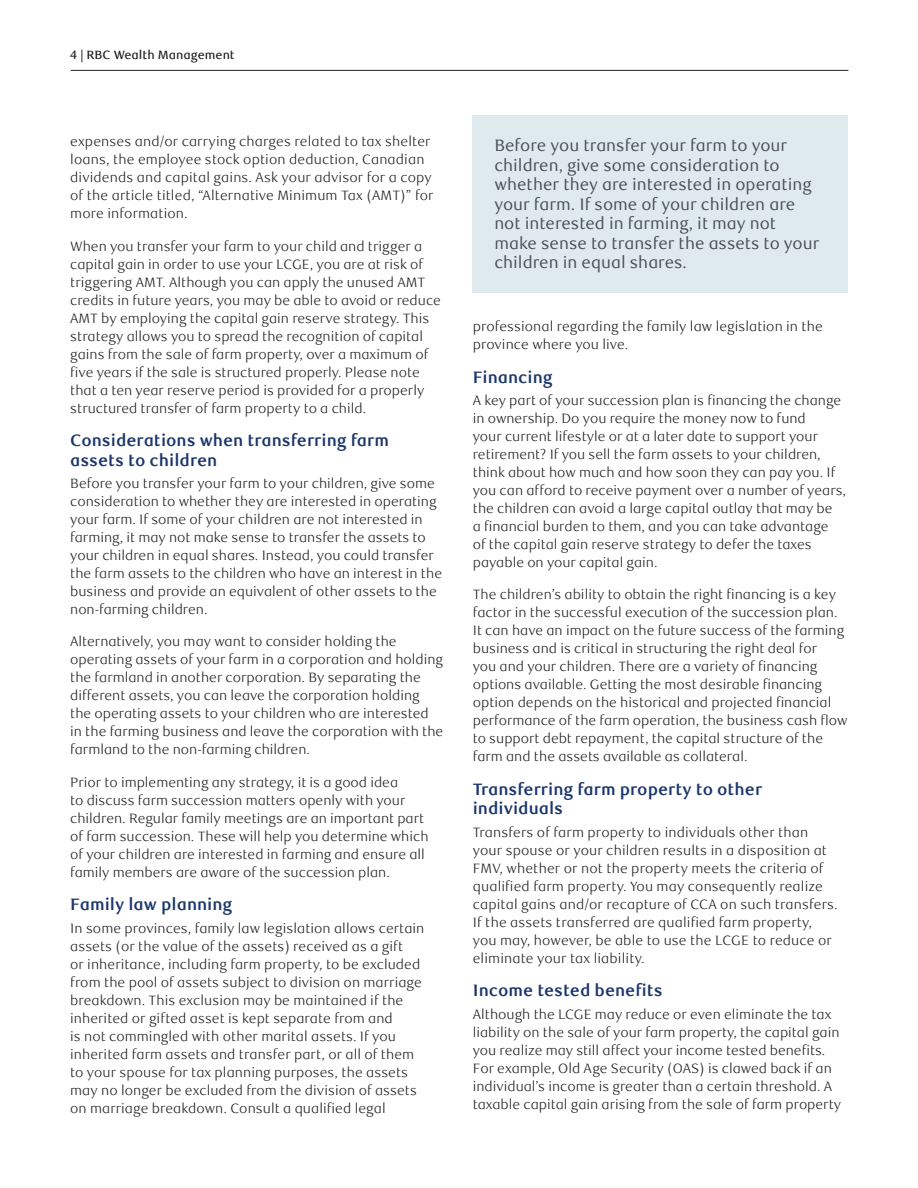
<style>
.page{position:relative;width:918px;height:1188px;background:#fff}
.page>*{position:absolute;margin:0;border:0;box-sizing:border-box;transform-origin:0 0}
.t1{font:16.5px/19.5px "RBC Text";color:#484e54}
.t2{font:700 16.5px/19.5px "RBC Text";color:#1c366c}
.t3{font:300 13.5px/18px "RBC Text";color:#231f20}
.t4{font:500 12px "RBC Text";color:#231f20}
</style>
<div class="page">
<hr style="left:71px;top:70px;width:777px;height:1px;background:#231f20">
<div style="left:473px;top:115px;width:375px;height:178px;background:#dfeaef"></div>
<p class="t4" style="left:70px;top:47px;width:166px">4 | RBC Wealth Management</p>
<p class="t3" style="left:70px;top:133px;width:365px">expenses and/or carrying charges related to tax shelter loans, the employee stock option deduction, Canadian dividends and capital gains. Ask your advisor for a copy of the article titled, “Alternative Minimum Tax (AMT)” for more information.</p>
<p class="t3" style="left:70px;top:237px;width:372px">When you transfer your farm to your child and trigger a capital gain in order to use your LCGE, you are at risk of triggering AMT. Although you can apply the unused AMT credits in future years, you may be able to avoid or reduce AMT by employing the capital gain reserve strategy. This strategy allows you to spread the recognition of capital gains from the sale of farm property, over a maximum of five years if the sale is structured properly. Please note that a ten year reserve period is provided for a properly structured transfer of farm property to a child.</p>
<p class="t2" style="left:70px;top:431px;width:320px">Considerations when transferring farm assets to children</p>
<p class="t3" style="left:70px;top:475px;width:373px">Before you transfer your farm to your children, give some consideration to whether they are interested in operating your farm. If some of your children are not interested in farming, it may not make sense to transfer the assets to your children in equal shares. Instead, you could transfer the farm assets to the children who have an interest in the business and provide an equivalent of other assets to the non-farming children.</p>
<p class="t3" style="left:70px;top:633px;width:375px">Alternatively, you may want to consider holding the operating assets of your farm in a corporation and holding the farmland in another corporation. By separating the different assets, you can leave the corporation holding the operating assets to your children who are interested in the farming business and leave the corporation with the farmland to the non-farming children.</p>
<p class="t3" style="left:70px;top:773px;width:360px">Prior to implementing any strategy, it is a good idea<br>to discuss farm succession matters openly with your children. Regular family meetings are an important part of farm succession. These will help you determine which of your children are interested in farming and ensure all family members are aware of the succession plan.</p>
<p class="t2" style="left:70px;top:895px;width:164px">Family law planning</p>
<p class="t3" style="left:70px;top:919px;width:356px">In some provinces, family law legislation allows certain assets (or the value of the assets) received as a gift<br>or inheritance, including farm property, to be excluded from the pool of assets subject to division on marriage breakdown. This exclusion may be maintained if the inherited or gifted asset is kept separate from and<br>is not commingled with other marital assets. If you inherited farm assets and transfer part, or all of them to your spouse for tax planning purposes, the assets may no longer be excluded from the division of assets on marriage breakdown. Consult a qualified legal</p>
<p class="t1" style="left:494px;top:136px;width:327px">Before you transfer your farm to your children, give some consideration to whether they are interested in operating your farm. If some of your children are not interested in farming, it may not make sense to transfer the assets to your children in equal shares.</p>
<p class="t3" style="left:473px;top:317px;width:352px">professional regarding the family law legislation in the province where you live.</p>
<p class="t2" style="left:473px;top:368px;width:81px">Financing</p>
<p class="t3" style="left:473px;top:392px;width:375px">A key part of your succession plan is financing the change in ownership. Do you require the money now to fund<br>your current lifestyle or at a later date to support your retirement? If you sell the farm assets to your children, think about how much and how soon they can pay you. If you can afford to receive payment over a number of years, the children can avoid a large capital outlay that may be<br>a financial burden to them, and you can take advantage<br>of the capital gain reserve strategy to defer the taxes payable on your capital gain.</p>
<p class="t3" style="left:473px;top:586px;width:376px">The children’s ability to obtain the right financing is a key factor in the successful execution of the succession plan.<br>It can have an impact on the future success of the farming business and is critical in structuring the right deal for<br>you and your children. There are a variety of financing options available. Getting the most desirable financing option depends on the historical and projected financial performance of the farm operation, the business cash flow to support debt repayment, the capital structure of the farm and the assets available as collateral.</p>
<p class="t2" style="left:473px;top:780px;width:291px">Transferring farm property to other individuals</p>
<p class="t3" style="left:473px;top:823px;width:366px">Transfers of farm property to individuals other than your spouse or your children results in a disposition at FMV, whether or not the property meets the criteria of qualified farm property. You may consequently realize capital gains and/or recapture of CCA on such transfers.<br>If the assets transferred are qualified farm property, you may, however, be able to use the LCGE to reduce or eliminate your tax liability.</p>
<p class="t2" style="left:473px;top:981px;width:191px">Income tested benefits</p>
<p class="t3" style="left:473px;top:1005px;width:370px">Although the LCGE may reduce or even eliminate the tax liability on the sale of your farm property, the capital gain you realize may still affect your income tested benefits.<br>For example, Old Age Security (OAS) is clawed back if an individual’s income is greater than a certain threshold. A taxable capital gain arising from the sale of farm property</p>
</div>
